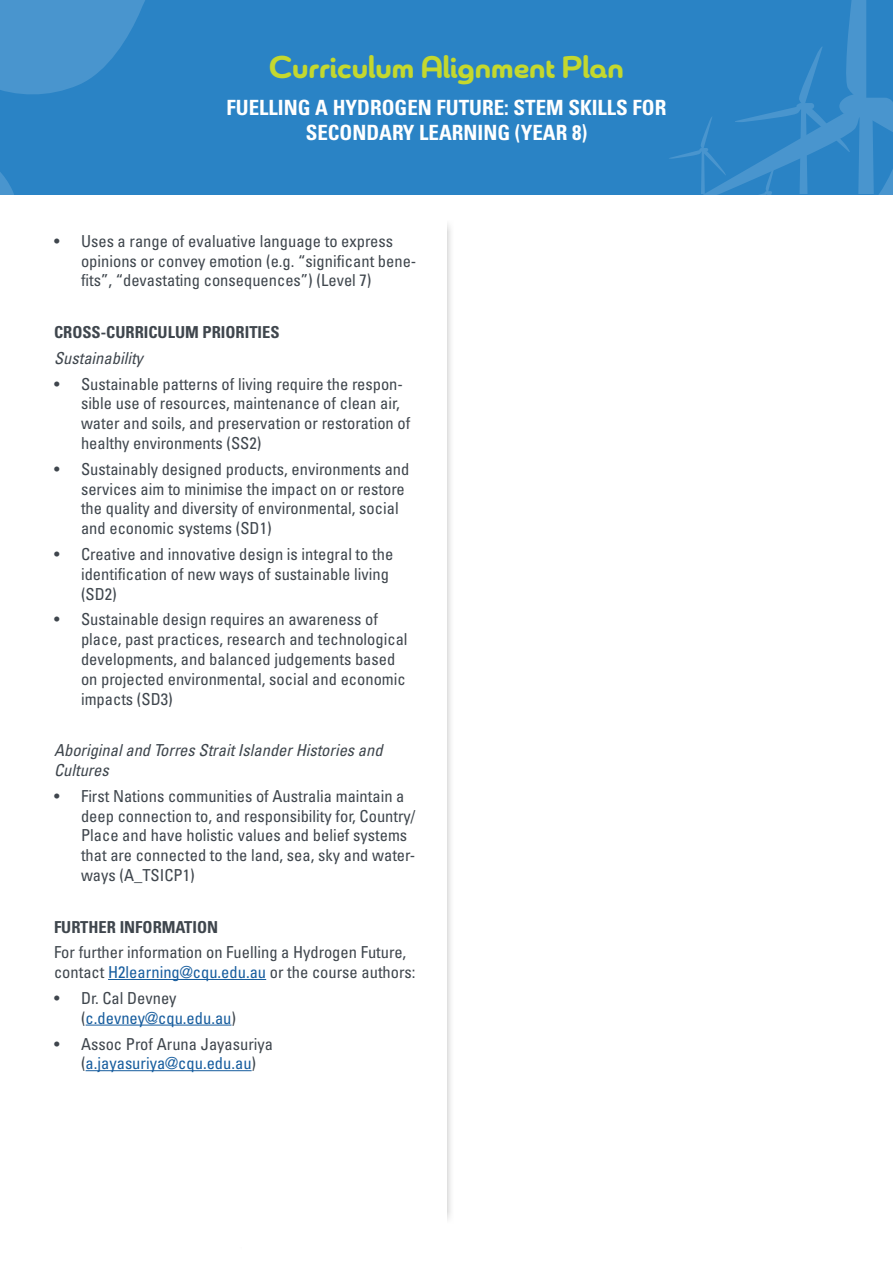
<style>
.page{position:relative;width:893px;height:1263px;background:#fff}
.page>*{position:absolute;margin:0;border:0;box-sizing:border-box;transform-origin:0 0}
.t1{font:700 31.5px "Chennai";color:#c4d82e}
.t2{font:21px/25.2px "Univers LT 67 Bd Cn";color:#fff;text-align:center}
.t3{font:16.5px/19.8px "Univers LT 57 Cn";color:#3f464d}
.t4{font:16.5px/19.8px "Univers LT 57 Cn Obl";color:#3f464d}
.t5{font:16.5px "Univers LT 67 Bd Cn";color:#3f464d}
.t6{font:16.5px/19.8px "Univers LT 57 Cn";color:#175d9e}
.s1{color:#175d9e}
.s2{color:#3f464d}
</style>
<div class="page">
<div style="left:236px;top:189px;width:219px;height:1063px;background:#231f20;opacity:.3"></div>
<div style="left:244px;top:200px;width:202px;height:1047px;background:#fff"></div>
<div style="left:218px;top:194px;width:37px;height:1053px;background:#fff"></div>
<div style="left:290px;top:201px;width:244px;height:40px;background:#fff"></div>
<div style="left:245px;top:163px;width:289px;height:38px;background:linear-gradient(to right,#fff,#fff)"></div>
<hr style="left:108px;top:979px;width:158px;height:1px;background:#175d9e">
<hr style="left:86px;top:1025px;width:145px;height:1px;background:#175d9e">
<hr style="left:86px;top:1070px;width:166px;height:1px;background:#175d9e">
<div style="left:0;top:0;width:893px;height:194px;background:#2a83c5"></div>
<svg style="left:0;top:0;width:145px;height:94px;fill:#4995ce"></svg>
<svg style="left:669px;top:0;width:224px;height:194px"></svg>
<svg style="left:0;top:172px;width:14px;height:22px"></svg>
<div style="left:383px;top:1201px;width:151px;height:41px;background:#fff"></div>
<div style="left:242px;top:1242px;width:292px;height:17px;background:#fff"></div>
<p class="t1" style="left:269px;top:46px;width:356px">Curriculum Alignment Plan</p>
<p class="t2" style="left:227px;top:95px;width:441px">FUELLING A HYDROGEN FUTURE: STEM SKILLS FOR<br>SECONDARY LEARNING (YEAR 8)</p>
<p class="t3" style="left:81px;top:231px;width:337px;text-indent:-27px">• Uses a range of evaluative language to express opinions or convey emotion (e.g. “significant bene&shy;fits”, “devastating consequences”) (Level 7)</p>
<p class="t5" style="left:54px;top:322px;width:227px">CROSS-CURRICULUM PRIORITIES</p>
<p class="t4" style="left:54px;top:348px;width:90px">Sustainability</p>
<p class="t3" style="left:81px;top:374px;width:331px;text-indent:-27px">• Sustainable patterns of living require the respon&shy;sible use of resources, maintenance of clean air, water and soils, and preservation or restoration of healthy environments (SS2)</p>
<p class="t3" style="left:81px;top:459px;width:330px;text-indent:-27px">• Sustainably designed products, environments and services aim to minimise the impact on or restore the quality and diversity of environmental, social and economic systems (SD1)</p>
<p class="t3" style="left:81px;top:544px;width:314px;text-indent:-27px">• Creative and innovative design is integral to the identification of new ways of sustainable living (SD2)</p>
<p class="t3" style="left:81px;top:609px;width:328px;text-indent:-27px">• Sustainable design requires an awareness of place, past practices, research and technological developments, and balanced judgements based on projected environmental, social and economic impacts (SD3)</p>
<p class="t4" style="left:54px;top:740px;width:330px">Aboriginal and Torres Strait Islander Histories and<br>Cultures</p>
<p class="t3" style="left:81px;top:786px;width:336px;text-indent:-27px">• First Nations communities of Australia maintain a deep connection to, and responsibility for, Country/ Place and have holistic values and belief systems that are connected to the land, sea, sky and water&shy;ways (A_TSICP1)</p>
<p class="t5" style="left:54px;top:917px;width:166px">FURTHER INFORMATION</p>
<p class="t3" style="left:54px;top:942px;width:363px">For further information on Fuelling a Hydrogen Future, contact <span class="s1">H2learning@cqu.edu.au</span> or the course authors:</p>
<p class="t6" style="left:81px;top:988px;width:157px;text-indent:-27px"><span class="s2">• Dr. Cal Devney (</span>c.devney@cqu.edu.au<span class="s2">)</span></p>
<p class="t3" style="left:81px;top:1034px;width:194px;text-indent:-27px">• Assoc Prof Aruna Jayasuriya (<span class="s1">a.jayasuriya@cqu.edu.au</span>)</p>
</div>
